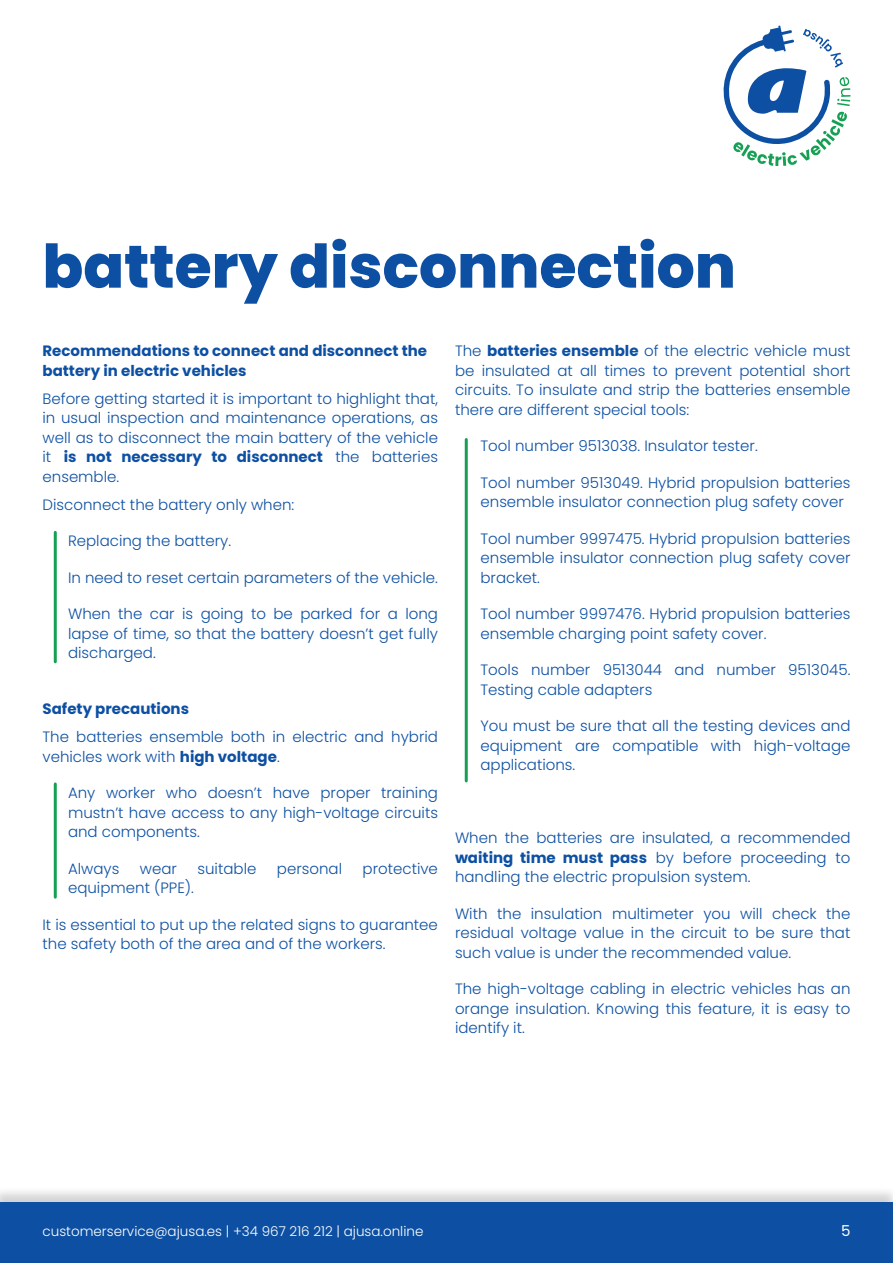
<style>
.page{position:relative;width:893px;height:1263px;background:#fff}
.page>*{position:absolute;margin:0;border:0;box-sizing:border-box;transform-origin:0 0}
.t1{font:800 60px "Poppins";color:#0d50a3}
.t2{font:300 15px/19.5px "Poppins";color:#0d50a3;text-align:justify}
.t3{font:700 15px/19.5px "Poppins";color:#0d50a3}
.t4{font:15px "Poppins";color:#fff}
.t5{font:300 13.5px "Poppins";color:#fff}
.s1{font-weight:700}
</style>
<div class="page">
<div style="left:0;top:1186px;width:893px;height:77px;background:#231f20;opacity:.2"></div>
<div style="left:0;top:1203px;width:893px;height:60px;background:#0d50a3"></div>
<svg style="left:723px;top:26px;width:127px;height:140px"></svg>
<hr style="left:54px;top:532px;width:3px;height:130px;background:#15a053">
<hr style="left:54px;top:784px;width:3px;height:113px;background:#15a053">
<hr style="left:465px;top:439px;width:3px;height:342px;background:#15a053">
<p class="t1" style="left:43px;top:232px;width:695px">battery disconnection</p>
<p class="t3" style="left:43px;top:341px;width:386px">Recommendations to connect and disconnect the battery in electric vehicles</p>
<p class="t2" style="left:43px;top:389px;width:397px">Before getting started it is important to highlight that, in usual inspection and maintenance operations, as well as to disconnect the main battery of the vehicle it <span class="s1">is not necessary to disconnect</span> the batteries ensemble.</p>
<p class="t2" style="left:43px;top:495px;width:253px">Disconnect the battery only when:</p>
<p class="t2" style="left:68px;top:531px;width:165px">Replacing the battery.</p>
<p class="t2" style="left:68px;top:568px;width:371px">In need to reset certain parameters of the vehicle.</p>
<p class="t2" style="left:68px;top:604px;width:371px">When the car is going to be parked for a long lapse of time, so that the battery doesn’t get fully discharged.</p>
<p class="t3" style="left:43px;top:699px;width:148px">Safety precautions</p>
<p class="t2" style="left:43px;top:727px;width:397px">The batteries ensemble both in electric and hybrid vehicles work with <span class="s1">high voltage</span>.</p>
<p class="t2" style="left:68px;top:783px;width:371px">Any worker who doesn’t have proper training mustn’t have access to any high-voltage circuits and components.</p>
<p class="t2" style="left:68px;top:859px;width:53px">Always</p>
<p class="t2" style="left:140px;top:859px;width:39px">wear</p>
<p class="t2" style="left:197px;top:859px;width:60px">suitable</p>
<p class="t2" style="left:277px;top:859px;width:67px">personal</p>
<p class="t2" style="left:363px;top:859px;width:77px">protective</p>
<p class="t2" style="left:68px;top:878px;width:127px">equipment (PPE).</p>
<p class="t2" style="left:43px;top:915px;width:397px">It is essential to put up the related signs to guarantee the safety both of the area and of the workers.</p>
<p class="t2" style="left:455px;top:341px;width:397px">The <span class="s1">batteries ensemble</span> of the electric vehicle must be insulated at all times to prevent potential short circuits. To insulate and strip the batteries ensemble there are different special tools:</p>
<p class="t2" style="left:480px;top:436px;width:279px">Tool number 9513038. Insulator tester.</p>
<p class="t2" style="left:480px;top:473px;width:371px">Tool number 9513049. Hybrid propulsion batteries ensemble insulator connection plug safety cover</p>
<p class="t2" style="left:480px;top:529px;width:371px">Tool number 9997475. Hybrid propulsion batteries ensemble insulator connection plug safety cover bracket.</p>
<p class="t2" style="left:480px;top:604px;width:371px">Tool number 9997476. Hybrid propulsion batteries ensemble charging point safety cover.</p>
<p class="t2" style="left:480px;top:660px;width:371px">Tools number 9513044 and number 9513045.<br>Testing cable adapters</p>
<p class="t2" style="left:480px;top:716px;width:371px">You must be sure that all the testing devices and equipment are compatible with high-voltage applications.</p>
<p class="t2" style="left:455px;top:828px;width:397px">When the batteries are insulated, a recommended <span class="s1">waiting time must pass</span> by before proceeding to handling the electric propulsion system.</p>
<p class="t2" style="left:455px;top:904px;width:397px">With the insulation multimeter you will check the residual voltage value in the circuit to be sure that such value is under the recommended value.</p>
<p class="t2" style="left:455px;top:979px;width:397px">The high-voltage cabling in electric vehicles has an orange insulation. Knowing this feature, it is easy to identify it.</p>
<p class="t5" style="left:43px;top:1223px;width:382px">customerservice@ajusa.es | +34 967 216 212 | ajusa.online</p>
<p class="t4" style="left:841px;top:1222px;width:11px">5</p>
</div>
